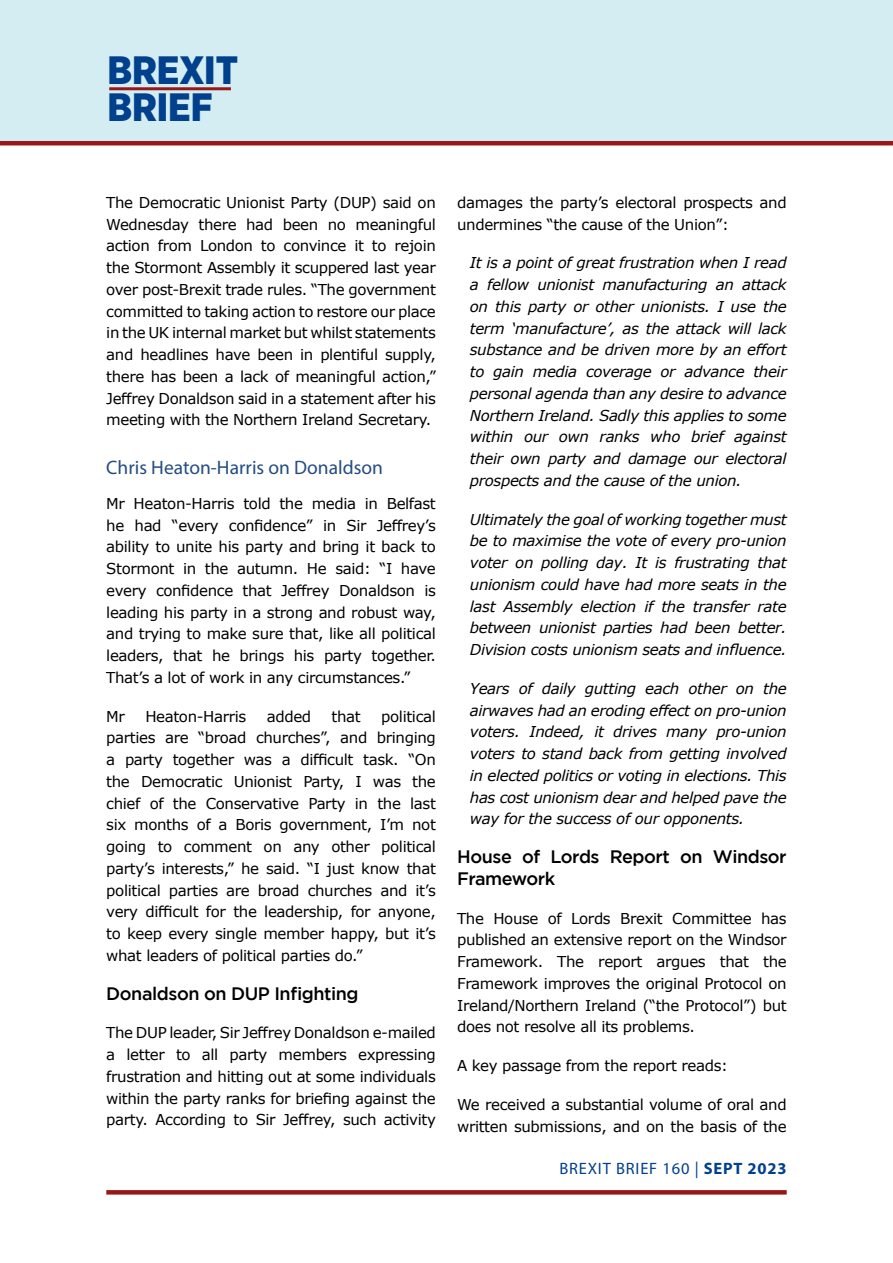
<style>
.page{position:relative;width:893px;height:1263px;background:#fff}
.page>*{position:absolute;margin:0;border:0;box-sizing:border-box;transform-origin:0 0}
.t1{font:900 39.6px/37.5px "Gotham Narrow";color:#00408d}
.t2{font:19.5px "Myriad Pro";color:#244d81}
.t3{font:500 18px/21.8px "Gotham";letter-spacing:-.025em;color:#000}
.t4{font:16.5px "Myriad Pro";letter-spacing:.05em;color:#00408d}
.t5{font:15px/21.8px "Verdana";letter-spacing:-.025em;color:#000;text-align:justify}
.t6{font:italic 15px/21.8px "Verdana";letter-spacing:-.025em;color:#000;text-align:justify}
.s1{font-weight:700}
</style>
<div class="page">
<div style="left:0;top:0;width:893px;height:142px;background:#d3edf2"></div>
<hr style="left:0;top:141px;width:893px;height:4px;background:#971819">
<hr style="left:109px;top:87px;width:122px;height:3px;background:#971819">
<svg style="left:106px;top:1190px;width:681px;height:4px;background:#991d1e"></svg>
<h1 class="t1" style="left:107px;top:51px;width:132px">BREXIT<br>BRIEF</h1>
<p class="t5" style="left:106px;top:191px;width:331px">The Democratic Unionist Party (DUP) said on Wednesday there had been no meaningful action from London to convince it to rejoin the Stormont Assembly it scuppered last year over post-Brexit trade rules. “The government committed to taking action to restore our place in the UK internal market but whilst statements and headlines have been in plentiful supply, there has been a lack of meaningful action,” Jeffrey Donaldson said in a statement after his meeting with the Northern Ireland Secretary.</p>
<h2 class="t2" style="left:106px;top:456px;width:278px">Chris Heaton-Harris on Donaldson</h2>
<p class="t5" style="left:106px;top:492px;width:331px">Mr Heaton-Harris told the media in Belfast he had “every confidence” in Sir Jeffrey’s ability to unite his party and bring it back to Stormont in the autumn. He said: “I have every confidence that Jeffrey Donaldson is leading his party in a strong and robust way, and trying to make sure that, like all political leaders, that he brings his party together.<br>That’s a lot of work in any circumstances.”</p>
<p class="t5" style="left:106px;top:705px;width:20px">Mr</p>
<p class="t5" style="left:145px;top:705px;width:103px">Heaton-Harris</p>
<p class="t5" style="left:267px;top:705px;width:46px">added</p>
<p class="t5" style="left:332px;top:705px;width:31px">that</p>
<p class="t5" style="left:106px;top:705px;width:331px;text-indent:275px">political parties are “broad churches”, and bringing a party together was a difficult task. “On the Democratic Unionist Party, I was the chief of the Conservative Party in the last six months of a Boris government, I’m not going to comment on any other political party’s interests,” he said. “I just know that political parties are broad churches and it’s very difficult for the leadership, for anyone, to keep every single member happy, but it’s what leaders of political parties do.”</p>
<p class="t3" style="left:106px;top:982px;width:254px">Donaldson on DUP Infighting</p>
<p class="t5" style="left:106px;top:1022px;width:331px">The DUP leader, Sir Jeffrey Donaldson e-mailed a letter to all party members expressing frustration and hitting out at some individuals within the party ranks for briefing against the party. According to Sir Jeffrey, such activity</p>
<p class="t5" style="left:457px;top:191px;width:331px">damages the party’s electoral prospects and undermines “the cause of the Union”:</p>
<p class="t6" style="left:470px;top:252px;width:318px">It is a point of great frustration when I read a fellow unionist manufacturing an attack on this party or other unionists. I use the term ‘manufacture’, as the attack will lack substance and be driven more by an effort to gain media coverage or advance their personal agenda than any desire to advance Northern Ireland. Sadly this applies to some within our own ranks who brief against their own party and damage our electoral prospects and the cause of the union.</p>
<p class="t6" style="left:470px;top:508px;width:318px">Ultimately the goal of working together must be to maximise the vote of every pro-union voter on polling day. It is frustrating that unionism could have had more seats in the last Assembly election if the transfer rate between unionist parties had been better.<br>Division costs unionism seats and influence.</p>
<p class="t6" style="left:470px;top:677px;width:318px">Years of daily gutting each other on the airwaves had an eroding effect on pro-union voters. Indeed, it drives many pro-union voters to stand back from getting involved in elected politics or voting in elections. This has cost unionism dear and helped pave the way for the success of our opponents.</p>
<p class="t3" style="left:457px;top:845px;width:331px">House of Lords Report on Windsor<br>Framework</p>
<p class="t5" style="left:457px;top:907px;width:331px">The House of Lords Brexit Committee has published an extensive report on the Windsor Framework. The report argues that the Framework improves the original Protocol on Ireland/Northern Ireland (“the Protocol”) but does not resolve all its problems.</p>
<p class="t5" style="left:457px;top:1055px;width:272px">A key passage from the report reads:</p>
<p class="t5" style="left:457px;top:1093px;width:331px">We received a substantial volume of oral and written submissions, and on the basis of the</p>
<p class="t4" style="left:559px;top:1158px;width:229px">BREXIT BRIEF 160 | <span class="s1">SEPT 2023</span></p>
</div>
